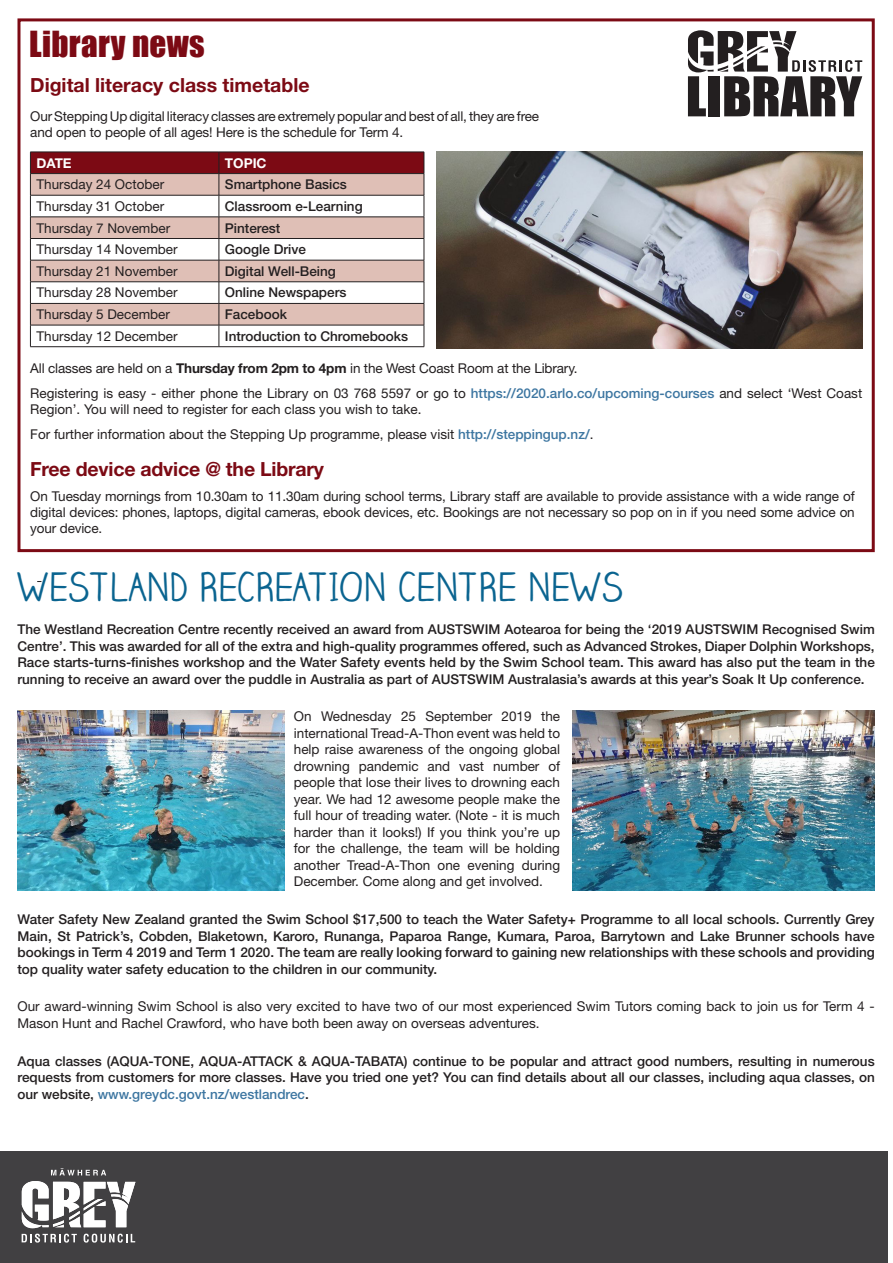
<style>
.page{position:relative;width:893px;height:1263px;background:#fff}
.page>*{position:absolute;margin:0;border:0;box-sizing:border-box;transform-origin:0 0}
.t1{font:39px "Claire Hand";letter-spacing:.01em;color:#0a6490}
.t2{font:33px "Impact";letter-spacing:.01em;color:#7c0a14}
.t3{font:700 19.5px "Helvetica Neue LT Std";color:#7c0a14}
.t4{font:13.5px/16.5px "Helvetica Neue LT Std";color:#231f20}
.t5{font:500 13.5px/16.5px "Helvetica Neue LT Std";color:#231f20;text-align:justify}
.t6{font:700 13.5px "Helvetica Neue LT Std";color:#fff}
.s1{font-weight:700}
.s2{font-weight:500;color:#3d76a1}
.s3{color:#3d76a1}
</style>
<div class="page">
<div style="left:17px;top:18px;width:858px;height:534px;border:3px solid #7c0a14"></div>
<div style="left:0;top:1151px;width:888px;height:112px;background:#414042"></div>
<svg style="left:22px;top:1168px;width:114px;height:74px"></svg>
<svg style="left:30px;top:152px;width:395px;height:194px"></svg>
<hr style="left:30px;top:346px;width:189px;height:1px;background:#231f20">
<hr style="left:219px;top:346px;width:205px;height:1px;background:#231f20">
<svg style="left:688px;top:30px;width:174px;height:86px"></svg>
<img style="left:436px;top:152px;width:426px;height:197px">
<img style="left:17px;top:711px;width:268px;height:179px">
<img style="left:573px;top:711px;width:302px;height:179px">
<p class="t2" style="left:29px;top:19px;width:177px">Library news</p>
<p class="t3" style="left:30px;top:73px;width:281px">Digital literacy class timetable</p>
<p class="t4" style="left:30px;top:108px;width:510px">Our Stepping Up digital literacy classes are extremely popular and best of all, they are free and open to people of all ages! Here is the schedule for Term 4.</p>
<p class="t6" style="left:36px;top:154px;width:37px">DATE</p>
<p class="t6" style="left:225px;top:154px;width:43px">TOPIC</p>
<p class="t4" style="left:36px;top:176px;width:129px">Thursday 24 October</p>
<p class="t5" style="left:225px;top:176px;width:124px">Smartphone Basics</p>
<p class="t4" style="left:36px;top:198px;width:129px">Thursday 31 October</p>
<p class="t5" style="left:225px;top:198px;width:139px">Classroom e-Learning</p>
<p class="t4" style="left:36px;top:219px;width:135px">Thursday 7 November</p>
<p class="t5" style="left:225px;top:219px;width:57px">Pinterest</p>
<p class="t4" style="left:36px;top:241px;width:143px">Thursday 14 November</p>
<p class="t5" style="left:225px;top:241px;width:83px">Google Drive</p>
<p class="t4" style="left:36px;top:263px;width:143px">Thursday 21 November</p>
<p class="t5" style="left:225px;top:263px;width:113px">Digital Well-Being</p>
<p class="t4" style="left:36px;top:284px;width:143px">Thursday 28 November</p>
<p class="t5" style="left:225px;top:284px;width:123px">Online Newspapers</p>
<p class="t4" style="left:36px;top:306px;width:135px">Thursday 5 December</p>
<p class="t5" style="left:225px;top:306px;width:64px">Facebook</p>
<p class="t4" style="left:36px;top:327px;width:143px">Thursday 12 December</p>
<p class="t5" style="left:225px;top:327px;width:185px">Introduction to Chromebooks</p>
<p class="t4" style="left:30px;top:360px;width:549px">All classes are held on a <span class="s1">Thursday from 2pm to 4pm</span> in the West Coast Room at the Library.</p>
<p class="t4" style="left:30px;top:385px;width:833px">Registering is easy - either phone the Library on 03 768 5597 or go to <span class="s2">https://2020.arlo.co/upcoming-courses</span> and select ‘West Coast<br>Region’. You will need to register for each class you wish to take.</p>
<p class="t4" style="left:30px;top:426px;width:565px">For further information about the Stepping Up programme, please visit <span class="s2">http://steppingup.nz/</span>.</p>
<p class="t3" style="left:30px;top:457px;width:295px">Free device advice @ the Library</p>
<p class="t4" style="left:30px;top:488px;width:826px;text-align:justify">On Tuesday mornings from 10.30am to 11.30am during school terms, Library staff are available to provide assistance with a wide range of digital devices: phones, laptops, digital cameras, ebook devices, etc. Bookings are not necessary so pop on in if you need some advice on your device.</p>
<p class="t1" style="left:17px;top:562px;width:607px">WESTLAND RECREATION CENTRE NEWS</p>
<p class="t5" style="left:17px;top:621px;width:859px">The Westland Recreation Centre recently received an award from AUSTSWIM Aotearoa for being the ‘2019 AUSTSWIM Recognised Swim Centre’. This was awarded for all of the extra and high-quality programmes offered, such as Advanced Strokes, Diaper Dolphin Workshops, Race starts-turns-finishes workshop and the Water Safety events held by the Swim School team. This award has also put the team in the running to receive an award over the puddle in Australia as part of AUSTSWIM Australasia’s awards at this year’s Soak It Up conference.</p>
<p class="t4" style="left:294px;top:708px;width:268px;text-align:justify">On Wednesday 25 September 2019 the international Tread-A-Thon event was held to help raise awareness of the ongoing global drowning pandemic and vast number of people that lose their lives to drowning each year. We had 12 awesome people make the full hour of treading water. (Note - it is much harder than it looks!) If you think you’re up for the challenge, the team will be holding another Tread-A-Thon one evening during December. Come along and get involved.</p>
<p class="t5" style="left:17px;top:911px;width:859px">Water Safety New Zealand granted the Swim School $17,500 to teach the Water Safety+ Programme to all local schools. Currently Grey Main, St Patrick’s, Cobden, Blaketown, Karoro, Runanga, Paparoa Range, Kumara, Paroa, Barrytown and Lake Brunner schools have bookings in Term 4 2019 and Term 1 2020. The team are really looking forward to gaining new relationships with these schools and providing top quality water safety education to the children in our community.</p>
<p class="t4" style="left:17px;top:998px;width:859px">Our award-winning Swim School is also very excited to have two of our most experienced Swim Tutors coming back to join us for Term 4 -<br>Mason Hunt and Rachel Crawford, who have both been away on overseas adventures.</p>
<p class="t5" style="left:17px;top:1052px;width:859px">Aqua classes (AQUA-TONE, AQUA-ATTACK &amp; AQUA-TABATA) continue to be popular and attract good numbers, resulting in numerous requests from customers for more classes. Have you tried one yet? You can find details about all our classes, including aqua classes, on our website, <span class="s3">www.greydc.govt.nz/westlandrec</span>.</p>
</div>
